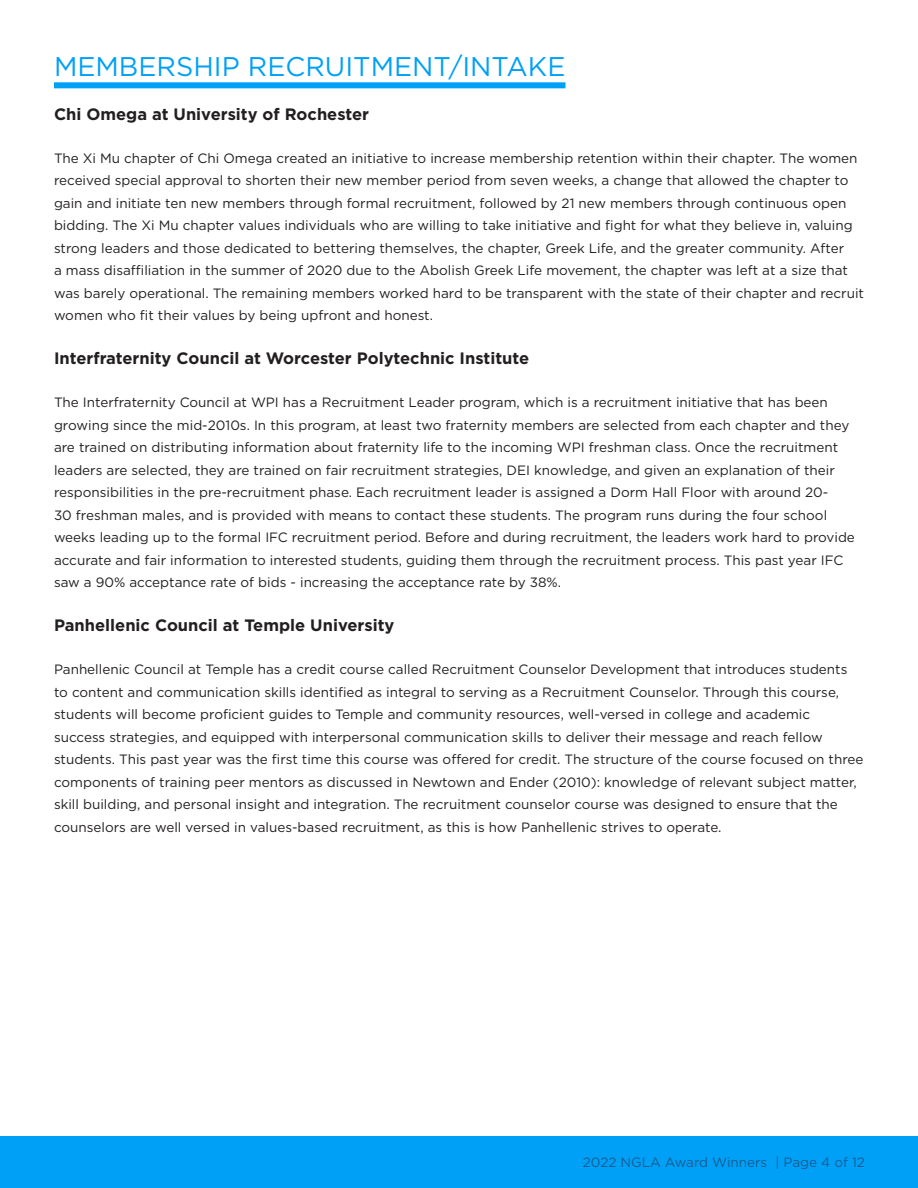
<style>
.page{position:relative;width:918px;height:1188px;background:#fff}
.page>*{position:absolute;margin:0;border:0;box-sizing:border-box;transform-origin:0 0}
.t1{font:27px "Gotham";color:#00a0f7}
.t2{font:700 16.5px "Gotham";color:#231f20}
.t3{font:13.5px/22.5px "Gotham";color:#231f20}
.t4{font:13.5px "Gotham";color:#175d91}
</style>
<div class="page">
<div style="left:0;top:1136px;width:918px;height:52px;background:#00a0f7"></div>
<div style="left:54px;top:82px;width:511px;height:6px;background:#00a0f7"></div>
<h1 class="t1" style="left:54px;top:49px;width:513px">MEMBERSHIP RECRUITMENT/INTAKE</h1>
<p class="t2" style="left:54px;top:103px;width:317px">Chi Omega at University of Rochester</p>
<p class="t3" style="left:54px;top:146px;width:812px">The Xi Mu chapter of Chi Omega created an initiative to increase membership retention within their chapter. The women received special approval to shorten their new member period from seven weeks, a change that allowed the chapter to gain and initiate ten new members through formal recruitment, followed by 21 new members through continuous open bidding. The Xi Mu chapter values individuals who are willing to take initiative and fight for what they believe in, valuing strong leaders and those dedicated to bettering themselves, the chapter, Greek Life, and the greater community. After<br>a mass disaffiliation in the summer of 2020 due to the Abolish Greek Life movement, the chapter was left at a size that was barely operational. The remaining members worked hard to be transparent with the state of their chapter and recruit women who fit their values by being upfront and honest.</p>
<p class="t2" style="left:54px;top:348px;width:477px">Interfraternity Council at Worcester Polytechnic Institute</p>
<p class="t3" style="left:54px;top:391px;width:802px">The Interfraternity Council at WPI has a Recruitment Leader program, which is a recruitment initiative that has been growing since the mid-2010s. In this program, at least two fraternity members are selected from each chapter and they are trained on distributing information about fraternity life to the incoming WPI freshman class. Once the recruitment leaders are selected, they are trained on fair recruitment strategies, DEI knowledge, and given an explanation of their responsibilities in the pre-recruitment phase. Each recruitment leader is assigned a Dorm Hall Floor with around 20-<br>30 freshman males, and is provided with means to contact these students. The program runs during the four school weeks leading up to the formal IFC recruitment period. Before and during recruitment, the leaders work hard to provide accurate and fair information to interested students, guiding them through the recruitment process. This past year IFC saw a 90% acceptance rate of bids - increasing the acceptance rate by 38%.</p>
<p class="t2" style="left:54px;top:615px;width:342px">Panhellenic Council at Temple University</p>
<p class="t3" style="left:54px;top:658px;width:811px">Panhellenic Council at Temple has a credit course called Recruitment Counselor Development that introduces students to content and communication skills identified as integral to serving as a Recruitment Counselor. Through this course, students will become proficient guides to Temple and community resources, well-versed in college and academic success strategies, and equipped with interpersonal communication skills to deliver their message and reach fellow students. This past year was the first time this course was offered for credit. The structure of the course focused on three components of training peer mentors as discussed in Newtown and Ender (2010): knowledge of relevant subject matter, skill building, and personal insight and integration. The recruitment counselor course was designed to ensure that the counselors are well versed in values-based recruitment, as this is how Panhellenic strives to operate.</p>
<p class="t4" style="left:583px;top:1153px;width:284px">2022 NGLA Award Winners | Page 4 of 12</p>
</div>
